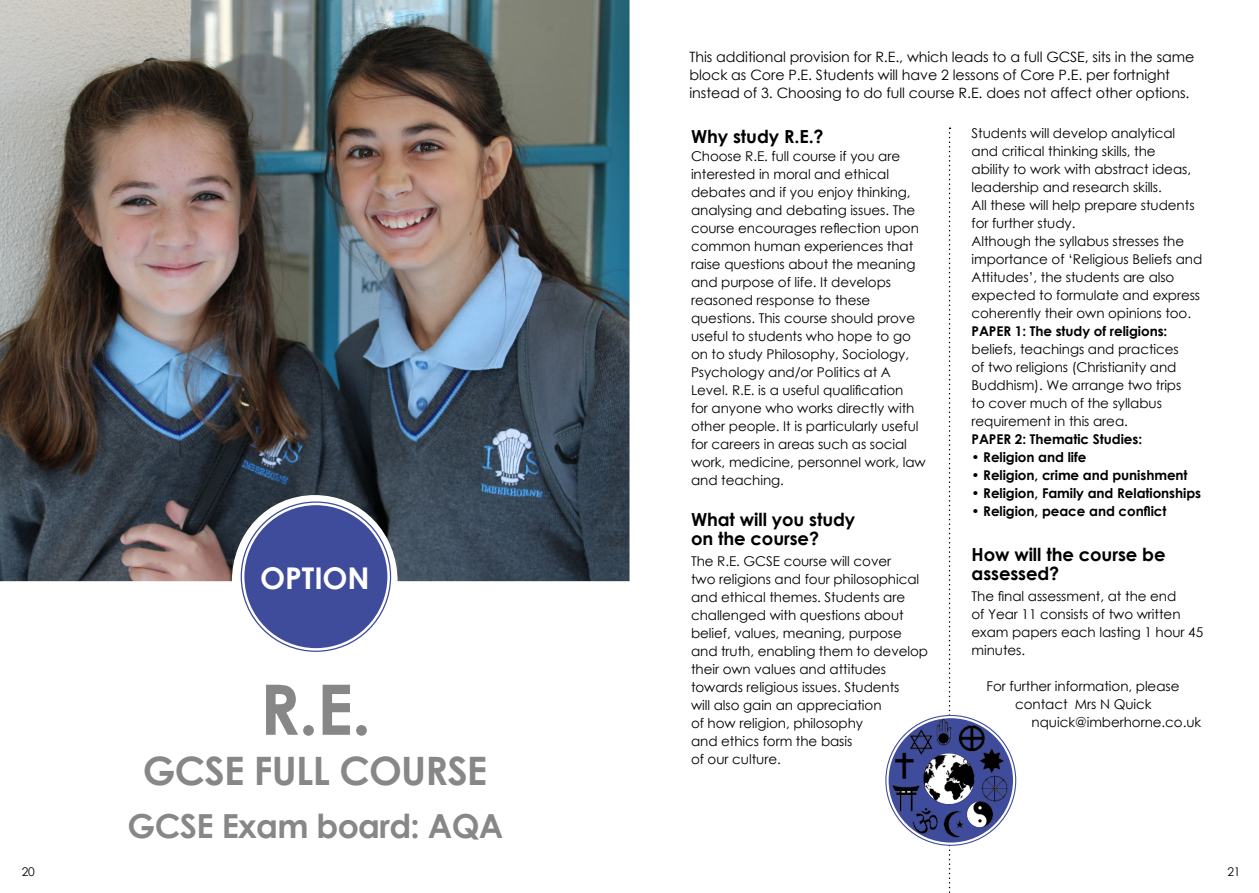
<style>
.page{position:relative;width:1259px;height:893px;background:#fff}
.page>*{position:absolute;margin:0;border:0;box-sizing:border-box;transform-origin:0 0}
.t1{font:700 69.75px "Century Gothic";color:#878787}
.t2{font:700 39.15px "Century Gothic";letter-spacing:-.02em;color:#878787}
.t3{font:700 33.15px "Century Gothic";letter-spacing:-.02em;color:#878787}
.t4{font:700 30px "Century Gothic";letter-spacing:-.005em;color:#fff}
.t5{font:700 18px/19.5px "Century Gothic";letter-spacing:-.005em;color:#000}
.t6{font:14.25px/18px "Century Gothic";letter-spacing:-.005em;color:#000}
.t7{font:13.5px/18px "Century Gothic";letter-spacing:-.005em;color:#000}
.t8{font:700 13.5px "Century Gothic";letter-spacing:-.005em;color:#000}
.t9{font:12px "Century Gothic";color:#000}
</style>
<div class="page">
<svg style="left:948px;top:128px;width:2px;height:765px"></svg>
<img style="left:885px;top:711px;width:132px;height:135px">
<img style="left:0;top:0;width:629px;height:581px">
<div style="left:241px;top:501px;width:150px;height:151px;background:#3f4b9b;border-radius:50%"></div>
<h3 class="t4" style="left:260px;top:555px;width:111px">OPTION</h3>
<h1 class="t1" style="left:260px;top:656px;width:113px">R.E.</h1>
<h2 class="t2" style="left:143px;top:741px;width:346px">GCSE FULL COURSE</h2>
<h3 class="t3" style="left:127px;top:801px;width:377px">GCSE Exam board: AQA</h3>
<p class="t6" style="left:689px;top:47px;width:506px">This additional provision for R.E., which leads to a full GCSE, sits in the same block as Core P.E. Students will have 2 lessons of Core P.E. per fortnight instead of 3. Choosing to do full course R.E. does not affect other options.</p>
<h3 class="t5" style="left:691px;top:126px;width:134px">Why study R.E.?</h3>
<p class="t7" style="left:691px;top:147px;width:236px">Choose R.E. full course if you are interested in moral and ethical debates and if you enjoy thinking, analysing and debating issues. The course encourages reflection upon common human experiences that raise questions about the meaning and purpose of life. It develops reasoned response to these questions. This course should prove useful to students who hope to go on to study Philosophy, Sociology,<br>Psychology and/or Politics at A<br>Level. R.E. is a useful qualification<br>for anyone who works directly with other people. It is particularly useful for careers in areas such as social work, medicine, personnel work, law and teaching.</p>
<h3 class="t5" style="left:691px;top:509px;width:166px">What will you study on the course?</h3>
<p class="t7" style="left:691px;top:552px;width:239px">The R.E. GCSE course will cover<br>two religions and four philosophical and ethical themes. Students are challenged with questions about belief, values, meaning, purpose and truth, enabling them to develop their own values and attitudes towards religious issues. Students<br>will also gain an appreciation<br>of how religion, philosophy<br>and ethics form the basis<br>of our culture.</p>
<p class="t7" style="left:971px;top:124px;width:232px">Students will develop analytical and critical thinking skills, the<br>ability to work with abstract ideas, leadership and research skills.<br>All these will help prepare students for further study.<br>Although the syllabus stresses the importance of ‘Religious Beliefs and Attitudes’, the students are also expected to formulate and express coherently their own opinions too.</p>
<p class="t8" style="left:971px;top:320px;width:197px">PAPER 1: The study of religions:</p>
<p class="t7" style="left:971px;top:339px;width:211px">beliefs, teachings and practices of two religions (Christianity and<br>Buddhism). We arrange two trips to cover much of the syllabus requirement in this area.</p>
<p class="t8" style="left:971px;top:428px;width:172px">PAPER 2: Thematic Studies:</p>
<p class="t8" style="left:971px;top:446px;width:116px">• Religion and life</p>
<p class="t8" style="left:971px;top:464px;width:218px">• Religion, crime and punishment</p>
<p class="t8" style="left:971px;top:482px;width:231px">• Religion, Family and Relationships</p>
<p class="t8" style="left:971px;top:500px;width:196px">• Religion, peace and conflict</p>
<h3 class="t5" style="left:971px;top:544px;width:195px">How will the course be assessed?</h3>
<p class="t7" style="left:971px;top:587px;width:233px">The final assessment, at the end<br>of Year 11 consists of two written exam papers each lasting 1 hour 45 minutes.</p>
<p class="t7" style="left:986px;top:677px;width:194px;text-align:center">For further information, please contact Mrs N Quick</p>
<p class="t7" style="left:1031px;top:713px;width:171px">nquick@imberhorne.co.uk</p>
<p class="t9" style="left:22px;top:864px;width:15px">20</p>
<p class="t9" style="left:1227px;top:864px;width:15px">21</p>
</div>
